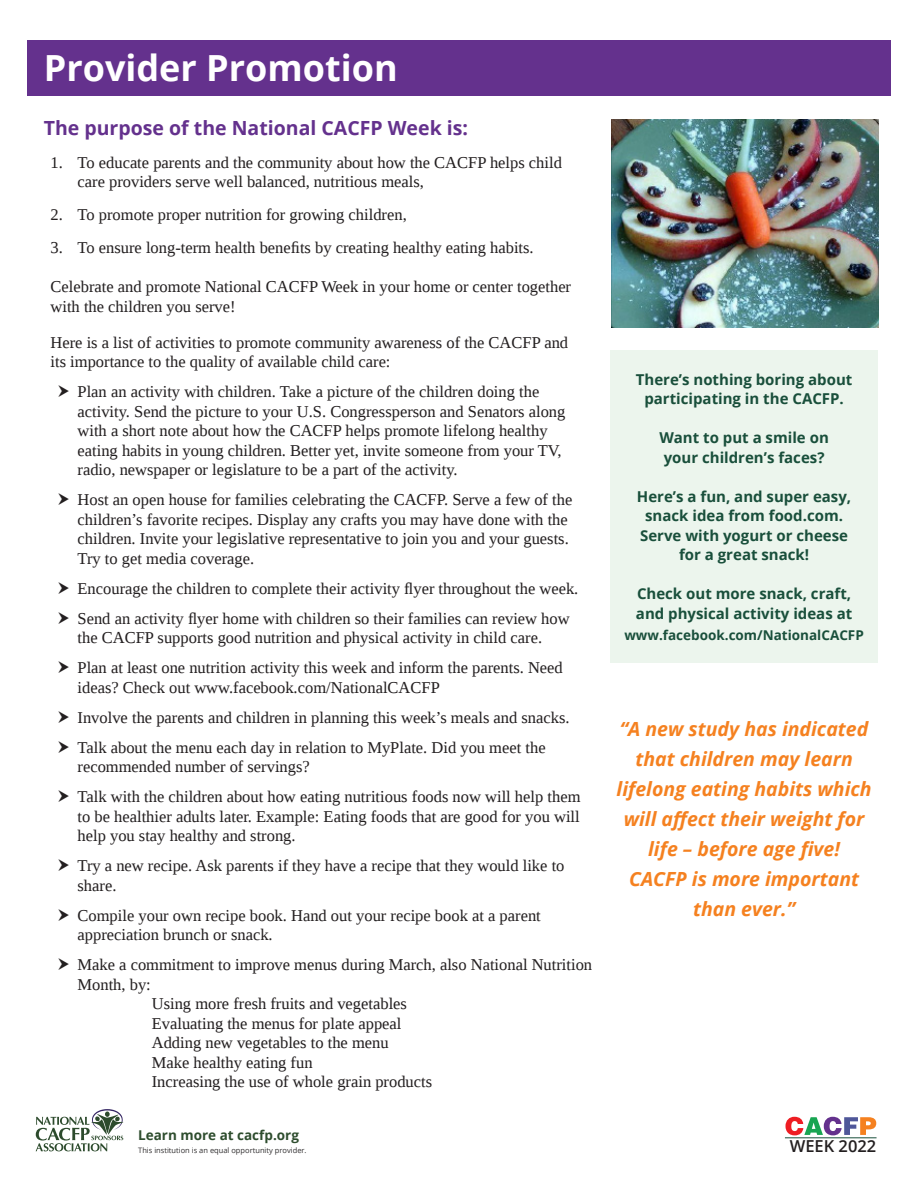
<style>
.page{position:relative;width:918px;height:1188px;background:#fff}
.page>*{position:absolute;margin:0;border:0;box-sizing:border-box;transform-origin:0 0}
.t1{font:700 36px "Open Sans";color:#fff}
.t2{font:italic 700 19.5px/30px "Open Sans";color:#f58120;text-align:center}
.t3{font:700 19.5px "Open Sans";color:#64318d}
.Paragraph_Style_1{font:16.5px/19.5px "Liberation Serif";color:#231f20}
.t4{font:600 16.5px "Open Sans";color:#231f20}
.t5{font:700 15px/19.5px "Open Sans";color:#194f3b}
.t6{font:700 13.5px "Open Sans";color:#194f3b}
.t7{font:700 13.5px "Open Sans";color:#2e4d2e}
.t8{font:7.5px "Open Sans";color:#312f30}
</style>
<div class="page">
<hr style="left:785px;top:1138px;width:92px;height:1px;background:#194f3b">
<svg style="left:785px;top:1117px;width:91px;height:18px"></svg>
<div style="left:27px;top:40px;width:864px;height:56px;background:#64318d"></div>
<svg style="left:36px;top:1109px;width:87px;height:42px"></svg>
<img style="left:612px;top:120px;width:266px;height:208px">
<div style="left:610px;top:350px;width:268px;height:313px;background:#ecf5ed"></div>
<p class="t1" style="left:44px;top:43px;width:355px">Provider Promotion</p>
<p class="t3" style="left:44px;top:114px;width:426px">The purpose of the National CACFP Week is:</p>
<p class="Paragraph_Style_1" style="left:78px;top:153px;width:486px;text-indent:-27px">1. To educate parents and the community about how the CACFP helps child care providers serve well balanced, nutritious meals,</p>
<p class="Paragraph_Style_1" style="left:51px;top:205px;width:358px">2. To promote proper nutrition for growing children,</p>
<p class="Paragraph_Style_1" style="left:51px;top:238px;width:485px">3. To ensure long-term health benefits by creating healthy eating habits.</p>
<p class="Paragraph_Style_1" style="left:51px;top:277px;width:522px">Celebrate and promote National CACFP Week in your home or center together with the children you serve!</p>
<p class="Paragraph_Style_1" style="left:51px;top:333px;width:519px">Here is a list of activities to promote community awareness of the CACFP and its importance to the quality of available child care:</p>
<p class="Paragraph_Style_1" style="left:78px;top:382px;width:489px">Plan an activity with children. Take a picture of the children doing the activity. Send the picture to your U.S. Congressperson and Senators along with a short note about how the CACFP helps promote lifelong healthy eating habits in young children. Better yet, invite someone from your TV, radio, newspaper or legislature to be a part of the activity.</p>
<p class="Paragraph_Style_1" style="left:78px;top:490px;width:496px">Host an open house for families celebrating the CACFP. Serve a few of the children’s favorite recipes. Display any crafts you may have done with the children. Invite your legislative representative to join you and your guests.<br>Try to get media coverage.</p>
<p class="Paragraph_Style_1" style="left:78px;top:579px;width:502px">Encourage the children to complete their activity flyer throughout the week.</p>
<p class="Paragraph_Style_1" style="left:78px;top:609px;width:494px">Send an activity flyer home with children so their families can review how the CACFP supports good nutrition and physical activity in child care.</p>
<p class="Paragraph_Style_1" style="left:78px;top:658px;width:487px">Plan at least one nutrition activity this week and inform the parents. Need ideas? Check out www.facebook.com/NationalCACFP</p>
<p class="Paragraph_Style_1" style="left:78px;top:708px;width:494px">Involve the parents and children in planning this week’s meals and snacks.</p>
<p class="Paragraph_Style_1" style="left:78px;top:738px;width:470px">Talk about the menu each day in relation to MyPlate. Did you meet the recommended number of servings?</p>
<p class="Paragraph_Style_1" style="left:78px;top:787px;width:504px;text-align:justify">Talk with the children about how eating nutritious foods now will help them to be healthier adults later. Example: Eating foods that are good for you will help you stay healthy and strong.</p>
<p class="Paragraph_Style_1" style="left:78px;top:856px;width:488px">Try a new recipe. Ask parents if they have a recipe that they would like to share.</p>
<p class="Paragraph_Style_1" style="left:78px;top:906px;width:465px">Compile your own recipe book. Hand out your recipe book at a parent appreciation brunch or snack.</p>
<p class="Paragraph_Style_1" style="left:78px;top:955px;width:516px">Make a commitment to improve menus during March, also National Nutrition<br>Month, by:</p>
<p class="Paragraph_Style_1" style="left:152px;top:994px;width:257px">Using more fresh fruits and vegetables</p>
<p class="Paragraph_Style_1" style="left:152px;top:1014px;width:251px">Evaluating the menus for plate appeal</p>
<p class="Paragraph_Style_1" style="left:152px;top:1033px;width:238px">Adding new vegetables to the menu</p>
<p class="Paragraph_Style_1" style="left:152px;top:1053px;width:162px">Make healthy eating fun</p>
<p class="Paragraph_Style_1" style="left:152px;top:1072px;width:282px">Increasing the use of whole grain products</p>
<p class="t5" style="left:636px;top:369px;width:218px">There’s nothing boring about</p>
<p class="t5" style="left:644px;top:389px;width:201px">participating in the CACFP.</p>
<p class="t5" style="left:659px;top:428px;width:171px">Want to put a smile on your children’s faces?</p>
<p class="t5" style="left:637px;top:486px;width:216px">Here’s a fun, and super easy,</p>
<p class="t5" style="left:645px;top:506px;width:199px">snack idea from food.com.</p>
<p class="t5" style="left:640px;top:525px;width:209px">Serve with yogurt or cheese</p>
<p class="t5" style="left:679px;top:545px;width:132px">for a great snack!</p>
<p class="t5" style="left:637px;top:584px;width:216px">Check out more snack, craft,</p>
<p class="t5" style="left:636px;top:603px;width:218px">and physical activity ideas at</p>
<p class="t6" style="left:624px;top:625px;width:241px">www.facebook.com/NationalCACFP</p>
<p class="t2" style="left:617px;top:714px;width:257px">“A new study has indicated that children may learn lifelong eating habits which will affect their weight for life – before age five!<br>CACFP is more important than ever.”</p>
<p class="t7" style="left:138px;top:1126px;width:162px">Learn more at cacfp.org</p>
<p class="t8" style="left:138px;top:1145px;width:170px">This institution is an equal opportunity provider.</p>
<p class="t4" style="left:790px;top:1135px;width:88px">WEEK 2022</p>
</div>
